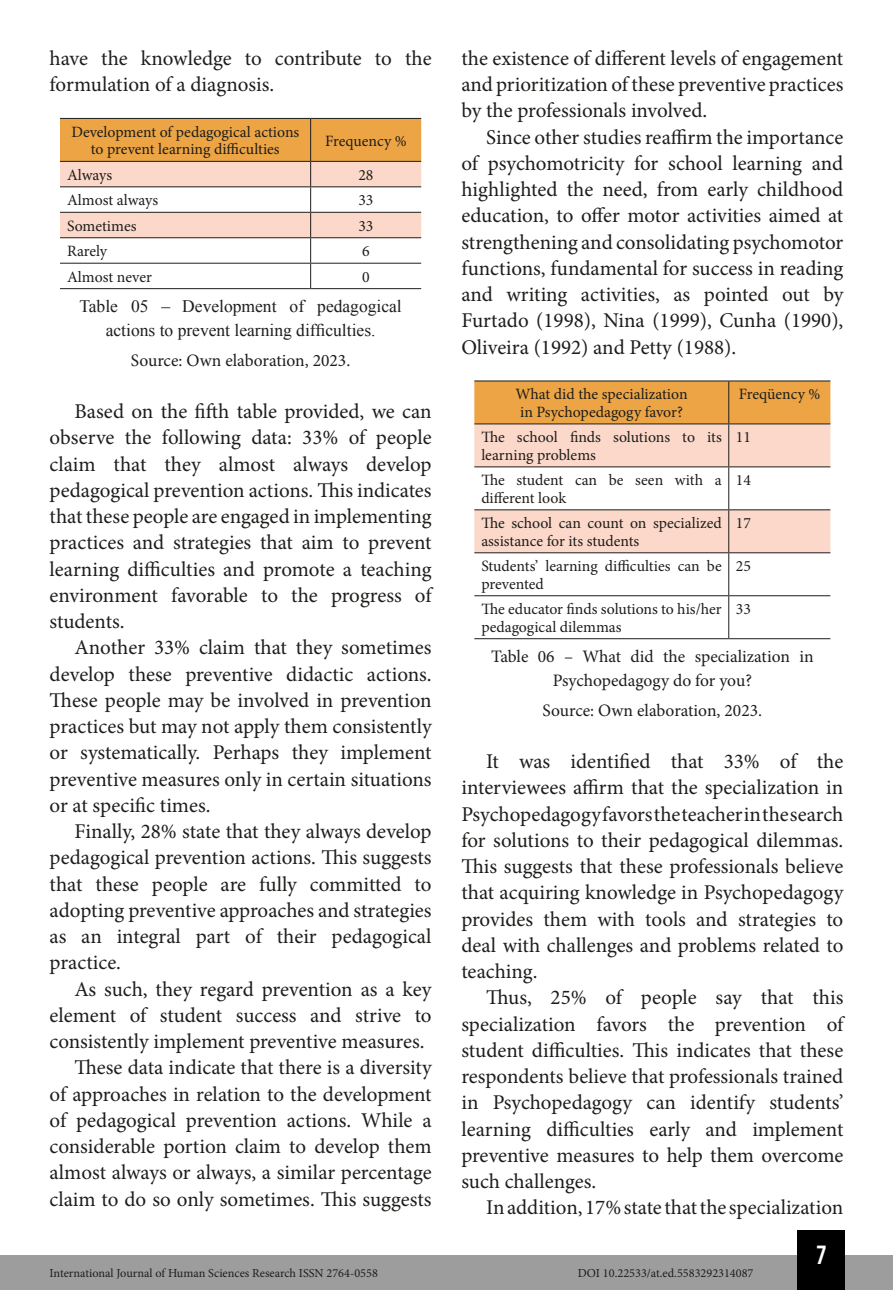
<style>
.page{position:relative;width:893px;height:1290px;background:#fff}
.page>*{position:absolute;margin:0;border:0;box-sizing:border-box;transform-origin:0 0}
.t1{font:26.25px "Bebas Kai";color:#fff}
.t2{font:21px/26.2px "Minion Pro";color:#1d1d1b;text-align:justify}
.t3{font:17.5px/24.5px "Minion Pro";color:#1d1d1b;text-align:center}
.t4{font:17.5px/24.5px "Times New Roman";color:#1d1d1b;text-align:center}
.t5{font:15.75px/17.5px "Minion Pro";color:#1d1d1b}
.t6{font:12.25px "Minion Pro";color:#1d1d1b}
</style>
<div class="page">
<div style="left:0;top:1255px;width:893px;height:35px;background:#9d9d9d"></div>
<div style="left:797px;top:1230px;width:48px;height:60px;background:#000"></div>
<svg style="left:60px;top:118px;width:361px;height:170px"></svg>
<hr style="left:60px;top:288px;width:251px;height:1px;background:#1d1d1b">
<hr style="left:311px;top:288px;width:110px;height:1px;background:#1d1d1b">
<svg style="left:474px;top:381px;width:356px;height:171px"></svg>
<hr style="left:474px;top:380px;width:255px;height:1px;background:#1d1d1b">
<hr style="left:729px;top:380px;width:101px;height:1px;background:#1d1d1b">
<hr style="left:728px;top:381px;width:1px;height:42px;background:#1d1d1b">
<hr style="left:474px;top:423px;width:255px;height:1px;background:#1d1d1b">
<hr style="left:729px;top:423px;width:101px;height:1px;background:#1d1d1b">
<hr style="left:728px;top:424px;width:1px;height:42px;background:#1d1d1b">
<hr style="left:474px;top:466px;width:255px;height:1px;background:#1d1d1b">
<hr style="left:729px;top:466px;width:101px;height:1px;background:#1d1d1b">
<hr style="left:728px;top:467px;width:1px;height:42px;background:#1d1d1b">
<hr style="left:474px;top:509px;width:255px;height:1px;background:#1d1d1b">
<hr style="left:729px;top:509px;width:101px;height:1px;background:#1d1d1b">
<hr style="left:728px;top:510px;width:1px;height:42px;background:#1d1d1b">
<hr style="left:474px;top:552px;width:255px;height:1px;background:#1d1d1b">
<hr style="left:729px;top:552px;width:101px;height:1px;background:#1d1d1b">
<hr style="left:728px;top:553px;width:1px;height:42px;background:#1d1d1b">
<hr style="left:474px;top:595px;width:255px;height:1px;background:#1d1d1b">
<hr style="left:729px;top:595px;width:101px;height:1px;background:#1d1d1b">
<hr style="left:728px;top:596px;width:1px;height:42px;background:#1d1d1b">
<hr style="left:474px;top:638px;width:255px;height:1px;background:#1d1d1b">
<hr style="left:729px;top:638px;width:101px;height:1px;background:#1d1d1b">
<p class="t2" style="left:50px;top:45px;width:384px">have the knowledge to contribute to the formulation of a diagnosis.</p>
<p class="t5" style="left:71px;top:123px;width:229px;text-align:center">Development of pedagogical actions to prevent learning difficulties</p>
<p class="t5" style="left:325px;top:132px;width:83px">Frequency %</p>
<p class="t5" style="left:67px;top:166px;width:47px">Always</p>
<p class="t5" style="left:358px;top:166px;width:17px">28</p>
<p class="t5" style="left:67px;top:192px;width:93px">Almost always</p>
<p class="t5" style="left:358px;top:192px;width:17px">33</p>
<p class="t5" style="left:67px;top:217px;width:71px">Sometimes</p>
<p class="t5" style="left:358px;top:217px;width:17px">33</p>
<p class="t5" style="left:67px;top:242px;width:42px">Rarely</p>
<p class="t5" style="left:362px;top:242px;width:9px">6</p>
<p class="t5" style="left:67px;top:268px;width:86px">Almost never</p>
<p class="t5" style="left:362px;top:268px;width:9px">0</p>
<p class="t4" style="left:79px;top:293px;width:324px">Table 05 – Development of pedagogical actions to prevent learning difficulties.</p>
<p class="t3" style="left:131px;top:348px;width:221px">Source: Own elaboration, 2023.</p>
<p class="t2" style="left:50px;top:398px;width:383px;text-indent:25px">Based on the fifth table provided, we can observe the following data: 33% of people claim that they almost always develop pedagogical prevention actions. This indicates that these people are engaged in implementing practices and strategies that aim to prevent learning difficulties and promote a teaching environment favorable to the progress of students.</p>
<p class="t2" style="left:50px;top:634px;width:384px;text-indent:25px">Another 33% claim that they sometimes develop these preventive didactic actions.<br>These people may be involved in prevention practices but may not apply them consistently or systematically. Perhaps they implement preventive measures only in certain situations or at specific times.</p>
<p class="t2" style="left:50px;top:818px;width:383px;text-indent:25px">Finally, 28% state that they always develop pedagogical prevention actions. This suggests that these people are fully committed to adopting preventive approaches and strategies as an integral part of their pedagogical practice.</p>
<p class="t2" style="left:74px;top:976px;width:359px">As such, they regard prevention as a key</p>
<p class="t2" style="left:50px;top:1002px;width:384px">element of student success and strive to</p>
<p class="t2" style="left:50px;top:1028px;width:376px">consistently implement preventive measures.</p>
<p class="t2" style="left:74px;top:1054px;width:359px">These data indicate that there is a diversity</p>
<p class="t2" style="left:50px;top:1081px;width:383px">of approaches in relation to the development</p>
<p class="t2" style="left:50px;top:1107px;width:383px">of pedagogical prevention actions. While a</p>
<p class="t2" style="left:50px;top:1133px;width:384px">considerable portion claim to develop them</p>
<p class="t2" style="left:50px;top:1159px;width:383px">almost always or always, a similar percentage</p>
<p class="t2" style="left:50px;top:1186px;width:383px">claim to do so only sometimes. This suggests</p>
<p class="t2" style="left:461px;top:45px;width:383px">the existence of different levels of engagement and prioritization of these preventive practices by the professionals involved.</p>
<p class="t2" style="left:461px;top:124px;width:384px;text-indent:25px">Since other studies reaffirm the importance of psychomotricity for school learning and highlighted the need, from early childhood education, to offer motor activities aimed at strengthening and consolidating psychomotor functions, fundamental for success in reading and writing activities, as pointed out by Furtado (1998), Nina (1999), Cunha (1990), Oliveira (1992) and Petty (1988).</p>
<p class="t5" style="left:515px;top:386px;width:174px">What did the specialization in Psychopedagogy favor?</p>
<p class="t5" style="left:739px;top:386px;width:83px">Freqüency %</p>
<p class="t5" style="left:481px;top:429px;width:242px">The school finds solutions to its learning problems</p>
<p class="t5" style="left:736px;top:429px;width:17px">11</p>
<p class="t5" style="left:481px;top:472px;width:242px">The student can be seen with a different look</p>
<p class="t5" style="left:736px;top:472px;width:17px">14</p>
<p class="t5" style="left:481px;top:515px;width:242px">The school can count on specialized assistance for its students</p>
<p class="t5" style="left:736px;top:515px;width:17px">17</p>
<p class="t5" style="left:481px;top:557px;width:242px">Students’ learning difficulties can be prevented</p>
<p class="t5" style="left:736px;top:557px;width:17px">25</p>
<p class="t5" style="left:481px;top:600px;width:242px">The educator finds solutions to his/her pedagogical dilemmas</p>
<p class="t5" style="left:736px;top:600px;width:17px">33</p>
<p class="t3" style="left:491px;top:644px;width:324px">Table 06 – What did the specialization in<br>Psychopedagogy do for you?</p>
<p class="t3" style="left:543px;top:698px;width:221px">Source: Own elaboration, 2023.</p>
<p class="t2" style="left:461px;top:748px;width:383px;text-indent:25px">It was identified that 33% of the interviewees affirm that the specialization in Psychopedagogy favors the teacher in the search for solutions to their pedagogical dilemmas.<br>This suggests that these professionals believe that acquiring knowledge in Psychopedagogy provides them with tools and strategies to deal with challenges and problems related to teaching.</p>
<p class="t2" style="left:461px;top:984px;width:383px;text-indent:25px">Thus, 25% of people say that this specialization favors the prevention of student difficulties. This indicates that these respondents believe that professionals trained in Psychopedagogy can identify students’ learning difficulties early and implement preventive measures to help them overcome such challenges.</p>
<p class="t2" style="left:486px;top:1194px;width:359px">In addition, 17% state that the specialization</p>
<p class="t1" style="left:817px;top:1241px;width:11px">7</p>
<p class="t6" style="left:50px;top:1265px;width:330px">International Journal of Human Sciences Research ISSN 2764-0558</p>
<p class="t6" style="left:578px;top:1265px;width:177px">DOI 10.22533/at.ed.5583292314087</p>
</div>
